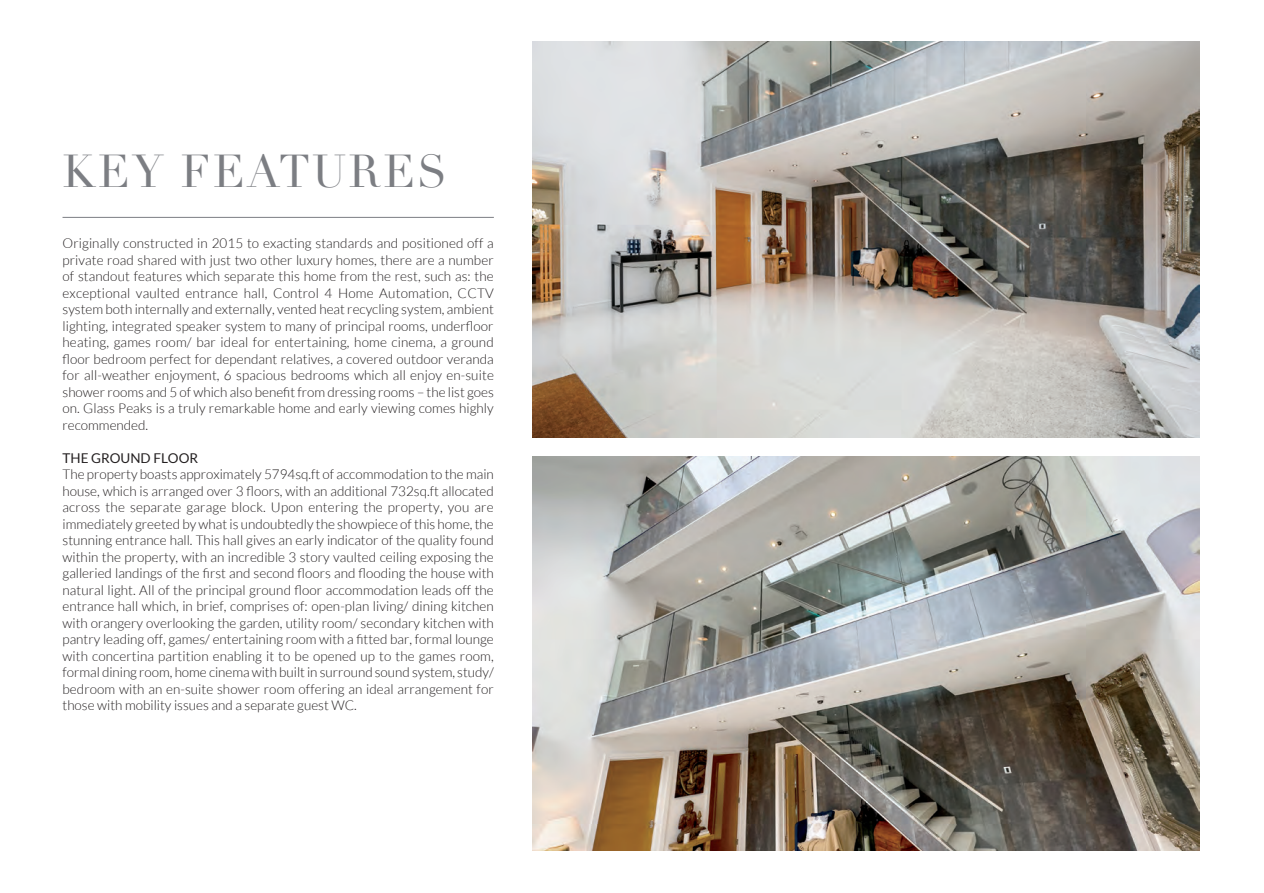
<style>
.page{position:relative;width:1264px;height:893px;background:#fff}
.page>*{position:absolute;margin:0;border:0;box-sizing:border-box;transform-origin:0 0}
.t1{font:45px "Didot";letter-spacing:.05em;color:#7c7e83}
.t2{font:300 13.5px/16.5px "Lato";color:#231f20;text-align:justify}
.t3{font:13.5px "Lato";color:#231f20}
</style>
<div class="page">
<hr style="left:63px;top:217px;width:431px;height:1px;background:#7c7e83">
<img style="left:533px;top:456px;width:666px;height:394px">
<img style="left:533px;top:42px;width:666px;height:395px">
<p class="t1" style="left:63px;top:144px;width:386px">KEY FEATURES</p>
<p class="t2" style="left:63px;top:235px;width:433px">Originally constructed in 2015 to exacting standards and positioned off a private road shared with just two other luxury homes, there are a number of standout features which separate this home from the rest, such as: the exceptional vaulted entrance hall, Control 4 Home Automation, CCTV system both internally and externally, vented heat recycling system, ambient lighting, integrated speaker system to many of principal rooms, underfloor heating, games room/ bar ideal for entertaining, home cinema, a ground floor bedroom perfect for dependant relatives, a covered outdoor veranda for all-weather enjoyment, 6 spacious bedrooms which all enjoy en-suite shower rooms and 5 of which also benefit from dressing rooms – the list goes on. Glass Peaks is a truly remarkable home and early viewing comes highly recommended.</p>
<p class="t3" style="left:63px;top:450px;width:137px">THE GROUND FLOOR</p>
<p class="t2" style="left:63px;top:466px;width:433px">The property boasts approximately 5794sq.ft of accommodation to the main house, which is arranged over 3 floors, with an additional 732sq.ft allocated across the separate garage block. Upon entering the property, you are immediately greeted by what is undoubtedly the showpiece of this home, the stunning entrance hall. This hall gives an early indicator of the quality found within the property, with an incredible 3 story vaulted ceiling exposing the galleried landings of the first and second floors and flooding the house with natural light. All of the principal ground floor accommodation leads off the entrance hall which, in brief, comprises of: open-plan living/ dining kitchen with orangery overlooking the garden, utility room/ secondary kitchen with pantry leading off, games/ entertaining room with a fitted bar, formal lounge with concertina partition enabling it to be opened up to the games room, formal dining room, home cinema with built in surround sound system, study/ bedroom with an en-suite shower room offering an ideal arrangement for those with mobility issues and a separate guest WC.</p>
</div>
